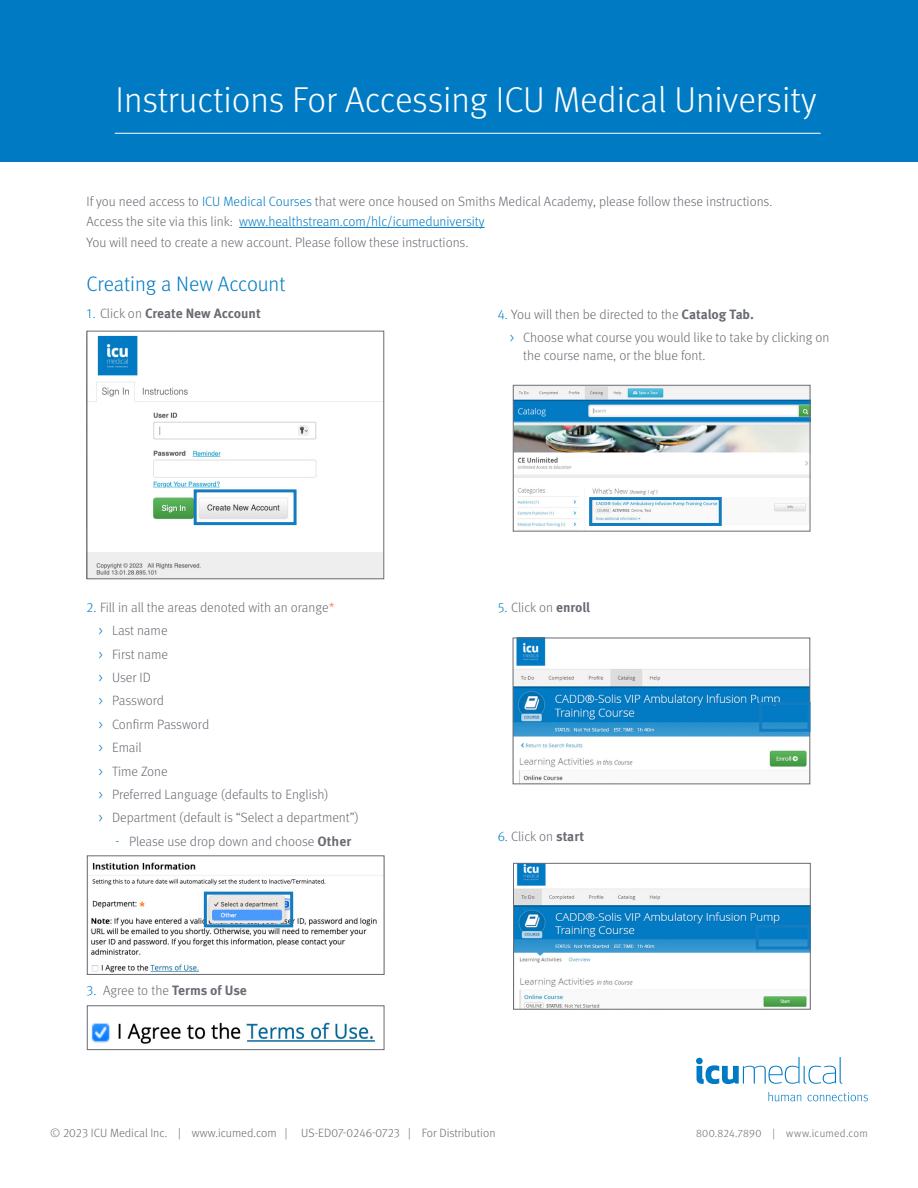
<style>
.page{position:relative;width:918px;height:1188px;background:#fff}
.page>*{position:absolute;margin:0;border:0;box-sizing:border-box;transform-origin:0 0}
.t1{font:300 36px "Meta Pro";color:#fff}
.t2{font:300 21px "Meta Pro";color:#007bc3}
.t3{font:300 13.5px/23.4px "Meta Pro";color:#696b73}
.t4{font:700 13.5px "Meta Pro";letter-spacing:-.01em;color:#696b72}
.t5{font:300 12px "Meta Pro";color:#696b73}
.t6{font:300 10.95px "Meta Pro";letter-spacing:.025em;color:#696b73}
.s1{color:#007bc3}
.s2{font-weight:300;color:#007bc3}
.s3{font-weight:300}
.s4{font-weight:300;color:#696b73}
.s5{color:#f4772c}
.s6{font-weight:700;color:#696b72}
.s7{font-weight:700}
</style>
<div class="page">
<div style="left:0;top:0;width:918px;height:162px;background:#007bc3"></div>
<svg style="left:697px;top:1057px;width:145px;height:27px"></svg>
<div style="left:696px;top:1058px;width:7px;height:6px;background:#007bc3;border-radius:50%"></div>
<svg style="left:768px;top:1092px;width:33px;height:9px"></svg>
<svg style="left:808px;top:1092px;width:60px;height:9px"></svg>
<img style="left:89px;top:335px;width:293px;height:242px">
<div style="left:87px;top:331px;width:297px;height:248px;border:1px solid #696b72"></div>
<img style="left:89px;top:862px;width:293px;height:111px">
<div style="left:87px;top:856px;width:297px;height:119px;border:1px solid #696b74"></div>
<img style="left:91px;top:1022px;width:284px;height:22px">
<div style="left:87px;top:1006px;width:297px;height:44px;border:1px solid #696b74"></div>
<img style="left:515px;top:387px;width:293px;height:140px">
<div style="left:513px;top:385px;width:297px;height:146px;border:1px solid #6a6b75"></div>
<img style="left:515px;top:640px;width:293px;height:142px">
<div style="left:513px;top:638px;width:297px;height:146px;border:1px solid #696b72"></div>
<img style="left:515px;top:865px;width:293px;height:142px">
<div style="left:513px;top:863px;width:297px;height:146px;border:1px solid #696b72"></div>
<hr style="left:239px;top:227px;width:246px;height:1px;background:#007bc3">
<div style="left:756px;top:925px;width:54px;height:24px;border:3px solid #137cc1"></div>
<div style="left:759px;top:702px;width:51px;height:30px;border:3px solid #137cc1"></div>
<div style="left:589px;top:497px;width:133px;height:29px;border:3px solid #137cc1"></div>
<div style="left:194px;top:489px;width:103px;height:36px;border:3px solid #137cc1"></div>
<div style="left:204px;top:892px;width:89px;height:35px;border:3px solid #137cc1"></div>
<hr style="left:115px;top:133px;width:706px;height:1px;background:#fff">
<h1 class="t1" style="left:116px;top:74px;width:702px">Instructions For Accessing ICU Medical University</h1>
<p class="t3" style="left:87px;top:190px;width:687px;line-height:20.4px">If you need access to <span class="s1">ICU Medical Courses</span> that were once housed on Smiths Medical Academy, please follow these instructions.<br>Access the site via this link: <span class="s1">www.healthstream.com/hlc/icumeduniversity<br></span>You will need to create a new account. Please follow these instructions.</p>
<h2 class="t2" style="left:87px;top:268px;width:201px">Creating a New Account</h2>
<p class="t4" style="left:87px;top:303px;width:176px"><span class="s2">1.</span> <span class="s3">Click</span> <span class="s4">on</span> Create New Account</p>
<p class="t3" style="left:99px;top:595px;width:262px;text-indent:-12px"><span class="s1">2.</span> Fill in all the areas denoted with an orange<span class="s5">*<br></span><span class="s1">&gt;</span> Last name<br><span class="s1">&gt;</span> First name<br><span class="s1">&gt;</span> User ID<br><span class="s1">&gt;</span> Password<br><span class="s1">&gt;</span> Confirm Password<br><span class="s1">&gt;</span> Email<br><span class="s1">&gt;</span> Time Zone<br><span class="s1">&gt;</span> Preferred Language (defaults to English)<br><span class="s1">&gt;</span> Department (default is “Select a department”)</p>
<p class="t3" style="left:116px;top:829px;width:237px"><span class="s1">-</span> Please use drop down and choose <span class="s6">Other</span></p>
<p class="t3" style="left:87px;top:978px;width:162px"><span class="s1">3.</span> Agree to the <span class="s7">Terms of Use</span></p>
<p class="t3" style="left:510px;top:302px;width:321px;text-indent:-12px"><span class="s1">4.</span> You will then be directed to the <span class="s7">Catalog Tab.<br></span><span class="s1">&gt;</span> Choose what course you would like to take by clicking on</p>
<p class="t3" style="left:523px;top:343px;width:184px">the course name, or the blue font.</p>
<p class="t3" style="left:498px;top:595px;width:94px"><span class="s1">5.</span> Click on <span class="s7">enroll</span></p>
<p class="t3" style="left:498px;top:824px;width:88px"><span class="s1">6.</span> Click on <span class="s7">start</span></p>
<p class="t5" style="left:50px;top:1124px;width:447px">© 2023 ICU Medical Inc. | www.icumed.com | US-ED07-0246-0723 | For Distribution</p>
<p class="t6" style="left:696px;top:1125px;width:173px">800.824.7890 | www.icumed.com</p>
</div>
